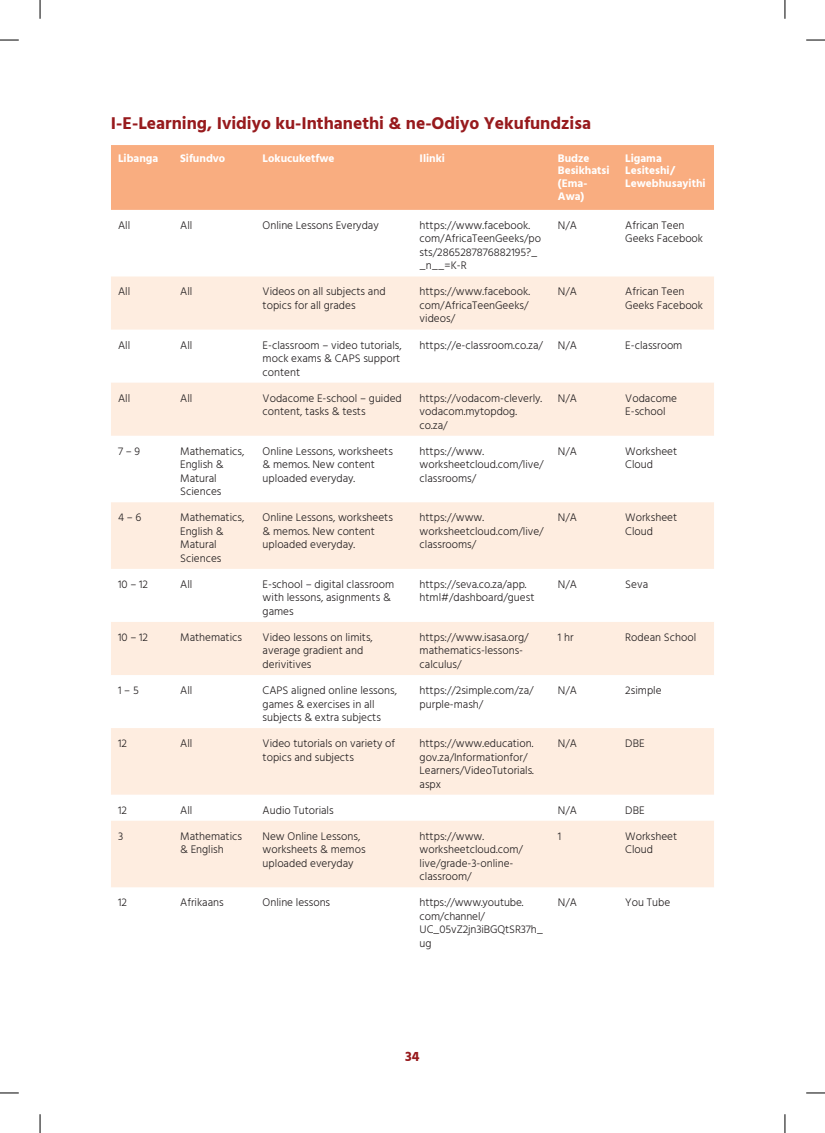
<style>
.page{position:relative;width:825px;height:1133px;background:#fff}
.page>*{position:absolute;margin:0;border:0;box-sizing:border-box;transform-origin:0 0}
.t1{font:700 17.5px "Hind";color:#971a1d}
.t2{font:700 13.75px "Hind";color:#971a1d}
.t3{font:300 11.25px/13.5px "Hind";color:#231f20}
.t4{font:700 11.25px/12.9px "Hind";color:#fff}
</style>
<div class="page">
<div style="left:111px;top:145px;width:602px;height:65px;background:#f9ad80"></div>
<svg style="left:111px;top:276px;width:602px;height:611px;fill:#feede0"></svg>
<svg style="left:0;top:39px;width:19px;height:2px"></svg>
<svg style="left:806px;top:39px;width:18px;height:2px"></svg>
<svg style="left:0;top:1092px;width:19px;height:1px"></svg>
<svg style="left:806px;top:1092px;width:18px;height:1px"></svg>
<svg style="left:39px;top:0;width:2px;height:19px"></svg>
<svg style="left:39px;top:1114px;width:2px;height:18px"></svg>
<svg style="left:784px;top:0;width:1px;height:19px"></svg>
<svg style="left:784px;top:1114px;width:1px;height:18px"></svg>
<h1 class="t1" style="left:111px;top:113px;width:481px">I-E-Learning, Ividiyo ku-Inthanethi &amp; ne-Odiyo Yekufundzisa</h1>
<p class="t4" style="left:118px;top:151px;width:42px">Libanga</p>
<p class="t4" style="left:180px;top:151px;width:47px">Sifundvo</p>
<p class="t4" style="left:262px;top:151px;width:73px">Lokucuketfwe</p>
<p class="t4" style="left:419px;top:151px;width:27px">Ilinki</p>
<p class="t4" style="left:557px;top:151px;width:53px">Budze<br>Besikhatsi (Ema-<br>Awa)</p>
<p class="t4" style="left:625px;top:151px;width:82px">Ligama<br>Lesiteshi/<br>Lewebhusayithi</p>
<p class="t3" style="left:118px;top:219px;width:14px">All</p>
<p class="t3" style="left:180px;top:219px;width:14px">All</p>
<p class="t3" style="left:262px;top:219px;width:118px">Online Lessons Everyday</p>
<p class="t3" style="left:419px;top:219px;width:123px">https://www.facebook. com/AfricaTeenGeeks/po sts/2865287876882195?_ _n__=K-R</p>
<p class="t3" style="left:557px;top:219px;width:21px">N/A</p>
<p class="t3" style="left:625px;top:219px;width:79px">African Teen<br>Geeks Facebook</p>
<p class="t3" style="left:118px;top:285px;width:14px">All</p>
<p class="t3" style="left:180px;top:285px;width:14px">All</p>
<p class="t3" style="left:262px;top:285px;width:124px">Videos on all subjects and topics for all grades</p>
<p class="t3" style="left:419px;top:285px;width:112px">https://www.facebook. com/AfricaTeenGeeks/ videos/</p>
<p class="t3" style="left:557px;top:285px;width:21px">N/A</p>
<p class="t3" style="left:625px;top:285px;width:79px">African Teen<br>Geeks Facebook</p>
<p class="t3" style="left:118px;top:338px;width:14px">All</p>
<p class="t3" style="left:180px;top:338px;width:14px">All</p>
<p class="t3" style="left:262px;top:338px;width:141px">E-classroom – video tutorials, mock exams &amp; CAPS support content</p>
<p class="t3" style="left:419px;top:338px;width:125px">https://e-classroom.co.za/</p>
<p class="t3" style="left:557px;top:338px;width:21px">N/A</p>
<p class="t3" style="left:625px;top:338px;width:59px">E-classroom</p>
<p class="t3" style="left:118px;top:392px;width:14px">All</p>
<p class="t3" style="left:180px;top:392px;width:14px">All</p>
<p class="t3" style="left:262px;top:392px;width:141px">Vodacome E-school – guided content, tasks &amp; tests</p>
<p class="t3" style="left:419px;top:392px;width:124px">https://vodacom-cleverly. vodacom.mytopdog. co.za/</p>
<p class="t3" style="left:557px;top:392px;width:21px">N/A</p>
<p class="t3" style="left:625px;top:392px;width:53px">Vodacome<br>E-school</p>
<p class="t3" style="left:118px;top:445px;width:24px">7 – 9</p>
<p class="t3" style="left:180px;top:445px;width:66px">Mathematics,<br>English &amp;<br>Matural<br>Sciences</p>
<p class="t3" style="left:262px;top:445px;width:132px">Online Lessons, worksheets &amp; memos. New content uploaded everyday.</p>
<p class="t3" style="left:419px;top:445px;width:125px">https://www. worksheetcloud.com/live/ classrooms/</p>
<p class="t3" style="left:557px;top:445px;width:21px">N/A</p>
<p class="t3" style="left:625px;top:445px;width:53px">Worksheet<br>Cloud</p>
<p class="t3" style="left:118px;top:511px;width:25px">4 – 6</p>
<p class="t3" style="left:180px;top:511px;width:66px">Mathematics,<br>English &amp;<br>Matural<br>Sciences</p>
<p class="t3" style="left:262px;top:511px;width:132px">Online Lessons, worksheets &amp; memos. New content uploaded everyday.</p>
<p class="t3" style="left:419px;top:511px;width:125px">https://www. worksheetcloud.com/live/ classrooms/</p>
<p class="t3" style="left:557px;top:511px;width:21px">N/A</p>
<p class="t3" style="left:625px;top:511px;width:53px">Worksheet<br>Cloud</p>
<p class="t3" style="left:118px;top:578px;width:32px">10 – 12</p>
<p class="t3" style="left:180px;top:578px;width:14px">All</p>
<p class="t3" style="left:262px;top:578px;width:133px">E-school – digital classroom with lessons, asignments &amp; games</p>
<p class="t3" style="left:419px;top:578px;width:116px">https://seva.co.za/app. html#/dashboard/guest</p>
<p class="t3" style="left:557px;top:578px;width:21px">N/A</p>
<p class="t3" style="left:625px;top:578px;width:24px">Seva</p>
<p class="t3" style="left:118px;top:631px;width:32px">10 – 12</p>
<p class="t3" style="left:180px;top:631px;width:63px">Mathematics</p>
<p class="t3" style="left:262px;top:631px;width:112px">Video lessons on limits, average gradient and derivitives</p>
<p class="t3" style="left:419px;top:631px;width:110px">https://www.isasa.org/ mathematics-lessons&shy;calculus/</p>
<p class="t3" style="left:557px;top:631px;width:17px">1 hr</p>
<p class="t3" style="left:625px;top:631px;width:72px">Rodean School</p>
<p class="t3" style="left:118px;top:684px;width:22px">1 – 5</p>
<p class="t3" style="left:180px;top:684px;width:14px">All</p>
<p class="t3" style="left:262px;top:684px;width:136px">CAPS aligned online lessons, games &amp; exercises in all subjects &amp; extra subjects</p>
<p class="t3" style="left:419px;top:684px;width:115px">https://2simple.com/za/ purple-mash/</p>
<p class="t3" style="left:557px;top:684px;width:21px">N/A</p>
<p class="t3" style="left:625px;top:684px;width:38px">2simple</p>
<p class="t3" style="left:118px;top:737px;width:11px">12</p>
<p class="t3" style="left:180px;top:737px;width:14px">All</p>
<p class="t3" style="left:262px;top:737px;width:134px">Video tutorials on variety of topics and subjects</p>
<p class="t3" style="left:419px;top:737px;width:116px">https://www.education. gov.za/Informationfor/<br>Learners/VideoTutorials. aspx</p>
<p class="t3" style="left:557px;top:737px;width:21px">N/A</p>
<p class="t3" style="left:625px;top:737px;width:21px">DBE</p>
<p class="t3" style="left:118px;top:803px;width:11px">12</p>
<p class="t3" style="left:180px;top:803px;width:14px">All</p>
<p class="t3" style="left:262px;top:803px;width:73px">Audio Tutorials</p>
<p class="t3" style="left:557px;top:803px;width:21px">N/A</p>
<p class="t3" style="left:625px;top:803px;width:21px">DBE</p>
<p class="t3" style="left:118px;top:829px;width:7px">3</p>
<p class="t3" style="left:180px;top:829px;width:63px">Mathematics &amp; English</p>
<p class="t3" style="left:262px;top:829px;width:104px">New Online Lessons, worksheets &amp; memos uploaded everyday</p>
<p class="t3" style="left:419px;top:829px;width:105px">https://www. worksheetcloud.com/ live/grade-3-online&shy;classroom/</p>
<p class="t3" style="left:557px;top:829px;width:5px">1</p>
<p class="t3" style="left:625px;top:829px;width:53px">Worksheet<br>Cloud</p>
<p class="t3" style="left:118px;top:896px;width:11px">12</p>
<p class="t3" style="left:180px;top:896px;width:45px">Afrikaans</p>
<p class="t3" style="left:262px;top:896px;width:69px">Online lessons</p>
<p class="t3" style="left:419px;top:896px;width:125px">https://www.youtube. com/channel/<br>UC_05vZ2jn3iBGQtSR37h_ ug</p>
<p class="t3" style="left:557px;top:896px;width:21px">N/A</p>
<p class="t3" style="left:625px;top:896px;width:46px">You Tube</p>
<p class="t2" style="left:405px;top:1047px;width:16px">34</p>
</div>
